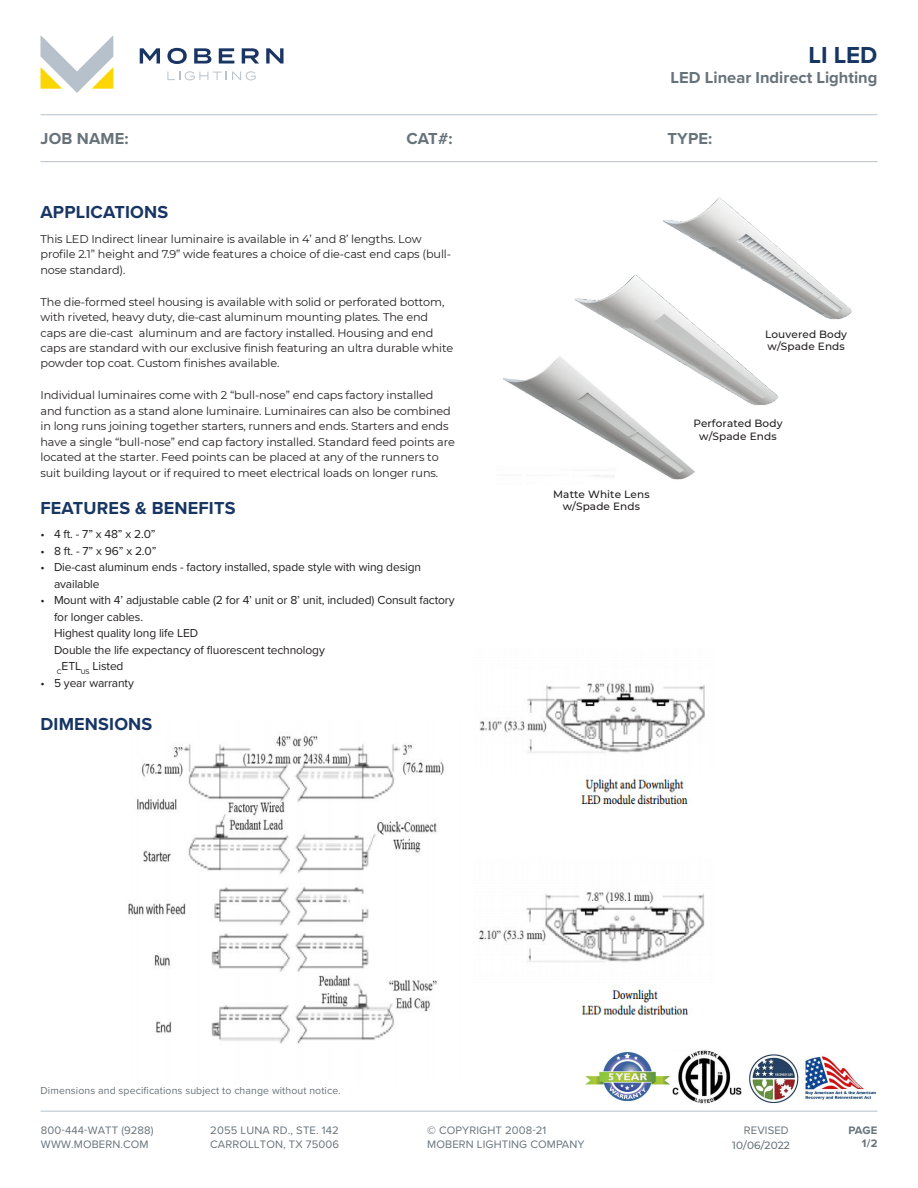
<style>
.page{position:relative;width:918px;height:1188px;background:#fff}
.page>*{position:absolute;margin:0;border:0;box-sizing:border-box;transform-origin:0 0}
.t1{font:700 24px "Proxima Nova";color:#183663}
.t2{font:700 18px "Proxima Nova";letter-spacing:.01em;color:#183663}
.t3{font:700 16.5px "Proxima Nova";color:#67737a}
.t4{font:12px/16.5px "Proxima Nova";letter-spacing:-.01em;color:#231f20}
.t5{font:11.25px/15.5px "Montserrat";letter-spacing:-.01em;color:#231f20}
.t6{font:11.25px/13.2px "Proxima Nova";letter-spacing:.01em;color:#67737a}
.t7{font:700 11.25px/13.2px "Proxima Nova";color:#67737a;text-align:right}
.t8{font:500 10.5px/12.6px "Montserrat";letter-spacing:.01em;color:#221e1f;text-align:center}
.t9{font:10.5px "Proxima Nova";letter-spacing:.01em;color:#67737a}
.t10{font:500 10.5px "Montserrat";letter-spacing:.01em;color:#67737a}
.s1{font-weight:700}
</style>
<div class="page">
<svg style="left:40px;top:35px;width:73px;height:58px"></svg>
<svg style="left:140px;top:48px;width:20px;height:16px"></svg>
<svg style="left:167px;top:48px;width:20px;height:16px"></svg>
<svg style="left:194px;top:48px;width:17px;height:16px"></svg>
<svg style="left:219px;top:48px;width:15px;height:16px"></svg>
<svg style="left:242px;top:48px;width:17px;height:16px"></svg>
<svg style="left:266px;top:48px;width:18px;height:16px"></svg>
<svg style="left:167px;top:71px;width:89px;height:9px"></svg>
<hr style="left:40px;top:1111px;width:838px;height:1px;background:#b6c1cb">
<hr style="left:40px;top:114px;width:838px;height:1px;background:#b6c2ce">
<hr style="left:40px;top:161px;width:838px;height:1px;background:#b6c1cb">
<img style="left:586px;top:1052px;width:84px;height:49px">
<img style="left:749px;top:1054px;width:127px;height:50px">
<img style="left:672px;top:1050px;width:70px;height:54px">
<img style="left:128px;top:736px;width:316px;height:308px">
<img style="left:502px;top:356px;width:193px;height:124px">
<img style="left:663px;top:197px;width:189px;height:122px">
<img style="left:561px;top:268px;width:234px;height:145px">
<img style="left:479px;top:682px;width:226px;height:334px">
<h1 class="t1" style="left:808px;top:38px;width:71px">LI LED</h1>
<h3 class="t3" style="left:671px;top:65px;width:208px">LED Linear Indirect Lighting</h3>
<h3 class="t3" style="left:40px;top:126px;width:90px">JOB NAME:</h3>
<h3 class="t3" style="left:407px;top:126px;width:48px">CAT#:</h3>
<h3 class="t3" style="left:667px;top:126px;width:46px">TYPE:</h3>
<p class="t2" style="left:40px;top:199px;width:129px">APPLICATIONS</p>
<p class="t5" style="left:40px;top:231px;width:412px">This LED Indirect linear luminaire is available in 4’ and 8’ lengths. Low profile 2.1” height and 7.9” wide features a choice of die-cast end caps (bull&shy;nose standard).</p>
<p class="t5" style="left:40px;top:293px;width:414px">The die-formed steel housing is available with solid or perforated bottom, with riveted, heavy duty, die-cast aluminum mounting plates. The end caps are die-cast aluminum and are factory installed. Housing and end caps are standard with our exclusive finish featuring an ultra durable white powder top coat. Custom finishes available.</p>
<p class="t5" style="left:40px;top:387px;width:416px">Individual luminaires come with 2 “bull-nose” end caps factory installed and function as a stand alone luminaire. Luminaires can also be combined in long runs joining together starters, runners and ends. Starters and ends have a single “bull-nose” end cap factory installed. Standard feed points are located at the starter. Feed points can be placed at any of the runners to suit building layout or if required to meet electrical loads on longer runs.</p>
<p class="t2" style="left:40px;top:494px;width:196px">FEATURES &amp; BENEFITS</p>
<p class="t4" style="left:40px;top:526px;width:117px">• 4 ft. - 7” x 48” x 2.0”</p>
<p class="t4" style="left:40px;top:542px;width:118px">• 8 ft. - 7” x 96” x 2.0”</p>
<p class="t4" style="left:54px;top:559px;width:369px;text-indent:-14px">• Die-cast aluminum ends - factory installed, spade style with wing design available</p>
<p class="t4" style="left:54px;top:592px;width:402px;text-indent:-14px">• Mount with 4’ adjustable cable (2 for 4’ unit or 8’ unit, included) Consult factory for longer cables.<br>Highest quality long life LED<br>Double the life expectancy of fluorescent technology<br><sub>C</sub>ETL<sub>US</sub> Listed</p>
<p class="t4" style="left:40px;top:674px;width:95px">• 5 year warranty</p>
<p class="t2" style="left:40px;top:710px;width:113px">DIMENSIONS</p>
<p class="t8" style="left:553px;top:487px;width:98px">Matte White Lens w/Spade Ends</p>
<p class="t8" style="left:765px;top:327px;width:84px;text-align:left">Louvered Body w/Spade Ends</p>
<p class="t8" style="left:693px;top:417px;width:91px">Perforated Body w/Spade Ends</p>
<p class="t9" style="left:40px;top:1082px;width:302px">Dimensions and specifications subject to change without notice.</p>
<p class="t6" style="left:41px;top:1123px;width:114px">800-444-WATT (9288)<br>WWW.MOBERN.COM</p>
<p class="t6" style="left:210px;top:1123px;width:130px">2055 LUNA RD., STE. 142<br>CARROLLTON, TX 75006</p>
<p class="t6" style="left:427px;top:1124px;width:159px"><span class="s1">©</span> COPYRIGHT 2008-21<br>MOBERN LIGHTING COMPANY</p>
<p class="t6" style="left:744px;top:1123px;width:46px">REVISED</p>
<p class="t7" style="left:848px;top:1124px;width:31px">PAGE<br>1/2</p>
<p class="t10" style="left:732px;top:1138px;width:59px">10/06/2022</p>
</div>
